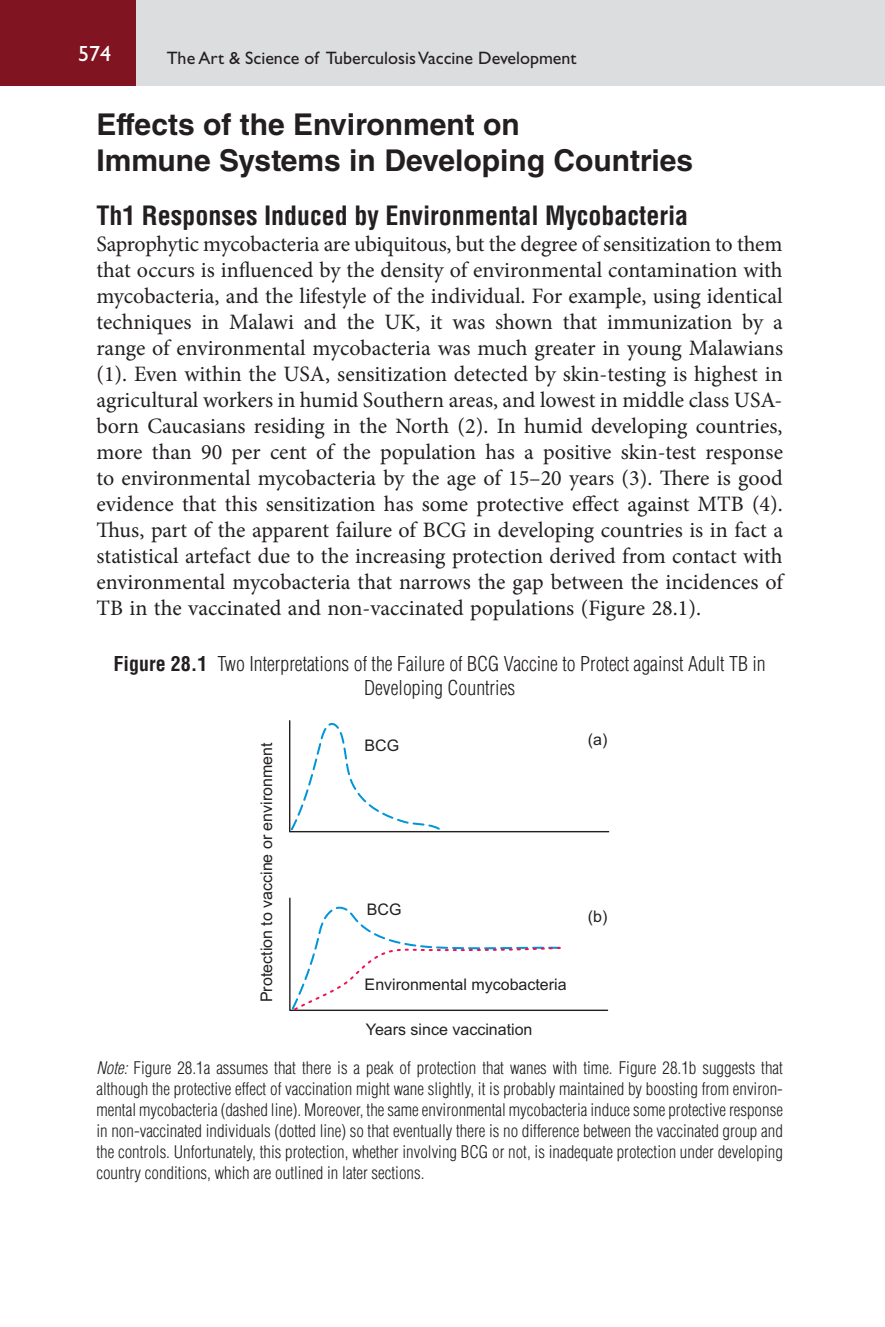
<style>
.page{position:relative;width:885px;height:1327px;background:#fff}
.page>*{position:absolute;margin:0;border:0;box-sizing:border-box;transform-origin:0 0}
.t1{font:700 30px/36px "Helvetica LT Std";color:#231f20}
.t2{font:700 condensed 26px "Helvetica LT Std";color:#231f20}
.t3{font:22px/26px "Minion Pro";color:#231f20;text-align:justify}
.t4{font:22px "Gill Sans Std";color:#fff}
.t5{font:300 condensed 20px/24px "Helvetica LT Std";color:#231f20;text-align:center}
.t6{font:18px "Gill Sans Std";color:#231f20}
.t7{font:300 condensed 17px/21px "Helvetica LT Std";color:#231f20;text-align:justify}
.t8{font:16px "Arial";color:#231f20}
.s1{font-weight:700}
.s2{font-style:italic}
</style>
<div class="page">
<div style="left:135px;top:0;width:749px;height:86px;background:#dcdddf"></div>
<div style="left:0;top:0;width:136px;height:86px;background:#801420"></div>
<hr style="left:884px;top:0;width:1px;height:86px;background:#dcdddf">
<svg style="left:289px;top:720px;width:320px;height:112px"></svg>
<svg style="left:289px;top:897px;width:319px;height:114px"></svg>
<p class="t4" style="left:78px;top:46px;width:34px">574</p>
<p class="t6" style="left:167px;top:51px;width:411px">The Art &amp; Science of Tuberculosis Vaccine Development</p>
<h1 class="t1" style="left:96px;top:109px;width:598px">Effects of the Environment on<br>Immune Systems in Developing Countries</h1>
<p class="t2" style="left:96px;top:205px;width:593px">Th1 Responses Induced by Environmental Mycobacteria</p>
<p class="t3" style="left:96px;top:233px;width:688px">Saprophytic mycobacteria are ubiquitous, but the degree of sensitization to them that occurs is influenced by the density of environmental contamination with mycobacteria, and the lifestyle of the individual. For example, using identical techniques in Malawi and the UK, it was shown that immunization by a range of environmental mycobacteria was much greater in young Malawians (1). Even within the USA, sensitization detected by skin-testing is highest in agricultural workers in humid Southern areas, and lowest in middle class USA&shy;born Caucasians residing in the North (2). In humid developing countries, more than 90 per cent of the population has a positive skin-test response to environmental mycobacteria by the age of 15–20 years (3). There is good evidence that this sensitization has some protective effect against MTB (4).<br>Thus, part of the apparent failure of BCG in developing countries is in fact a statistical artefact due to the increasing protection derived from contact with environmental mycobacteria that narrows the gap between the incidences of TB in the vaccinated and non-vaccinated populations (Figure 28.1).</p>
<p class="t5" style="left:113px;top:653px;width:653px"><span class="s1">Figure 28.1</span> Two Interpretations of the Failure of BCG Vaccine to Protect against Adult TB in<br>Developing Countries</p>
<p class="t8" style="left:261px;top:1002px;width:261px;rotate:-90deg">Protection to vaccine or environment</p>
<p class="t8" style="left:364px;top:739px;width:36px">BCG</p>
<p class="t8" style="left:587px;top:733px;width:21px">(a)</p>
<p class="t8" style="left:367px;top:903px;width:36px">BCG</p>
<p class="t8" style="left:364px;top:978px;width:203px">Environmental mycobacteria</p>
<p class="t8" style="left:366px;top:1023px;width:168px">Years since vaccination</p>
<p class="t8" style="left:587px;top:911px;width:21px">(b)</p>
<p class="t7" style="left:96px;top:1059px;width:688px"><span class="s2">Note:</span> Figure 28.1a assumes that there is a peak of protection that wanes with time. Figure 28.1b suggests that although the protective effect of vaccination might wane slightly, it is probably maintained by boosting from environ&shy;mental mycobacteria (dashed line). Moreover, the same environmental mycobacteria induce some protective response in non-vaccinated individuals (dotted line) so that eventually there is no difference between the vaccinated group and the controls. Unfortunately, this protection, whether involving BCG or not, is inadequate protection under developing country conditions, which are outlined in later sections.</p>
</div>
